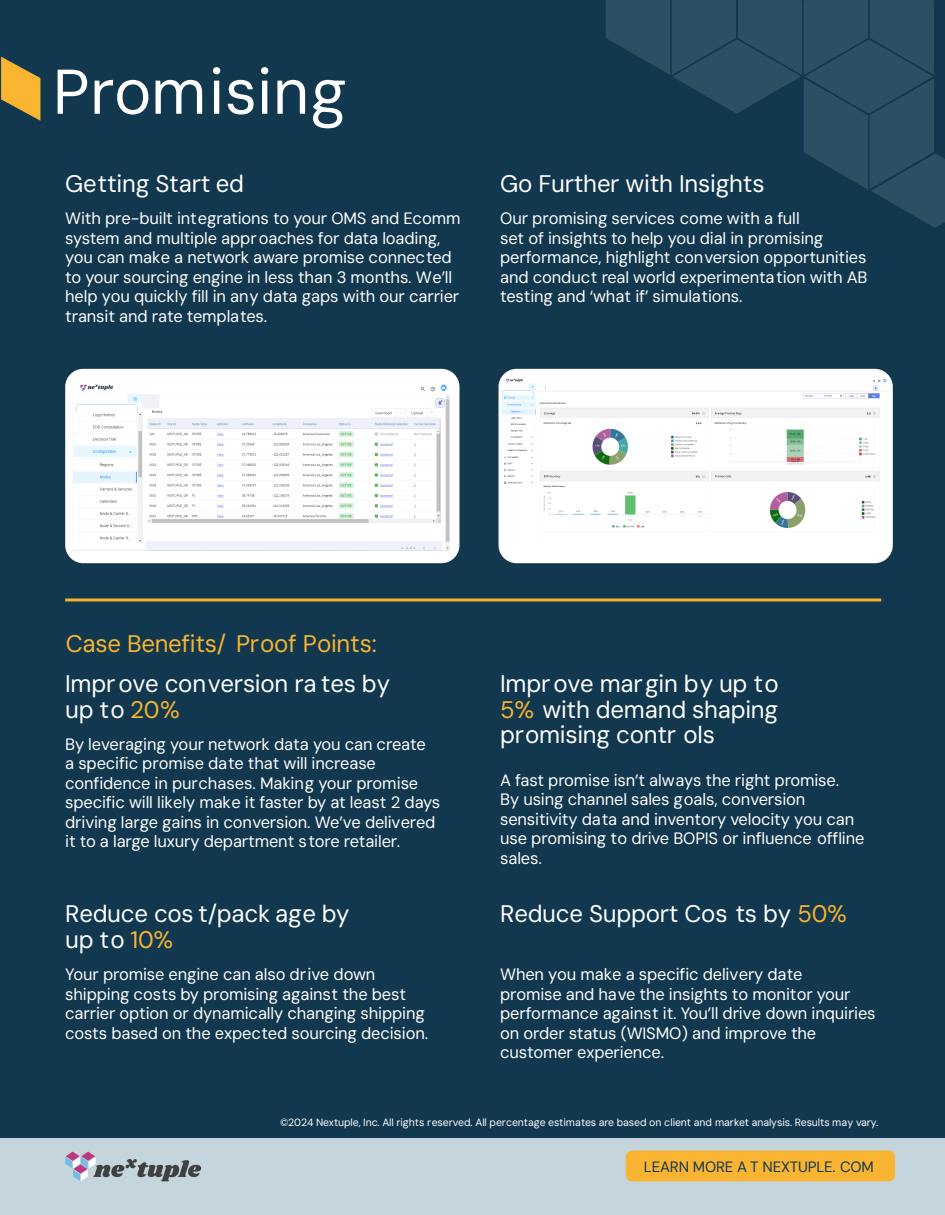
<style>
.page{position:relative;width:945px;height:1215px;background:#fff}
.page>*{position:absolute;margin:0;border:0;box-sizing:border-box;transform-origin:0 0}
.t1{font:63px "DM Sans 9 pt";letter-spacing:.01em;color:#fff}
.t2{font:24px/25.5px "DM Sans 9 pt";letter-spacing:-.01em;color:#fff}
.All_Caps{font:24px "DM Sans 9 pt";letter-spacing:-.01em;color:#f9b432}
.Body_2{font:16.5px/19.5px "DM Sans 9 pt";letter-spacing:-.01em;color:#fff}
.t3{font:15px "DM Sans 9 pt";letter-spacing:-.01em;color:#11384e}
.Body_2-2{font:10.5px "DM Sans 9 pt";letter-spacing:-.01em;color:#fff}
.s1{color:#f9b432}
</style>
<div class="page">
<div style="left:918px;top:0;width:27px;height:1215px;background:#11384e"></div>
<div style="left:0;top:0;width:933px;height:1215px;background:#11384e"></div>
<svg style="left:606px;top:0;width:339px;height:228px"></svg>
<svg style="left:1px;top:57px;width:39px;height:64px"></svg>
<div style="left:0;top:1138px;width:933px;height:77px;background:#c4d5dd"></div>
<svg style="left:65px;top:1152px;width:136px;height:29px"></svg>
<div style="left:65px;top:369px;width:394px;height:194px;background:#fff;border-radius:18px"></div>
<div style="left:499px;top:369px;width:394px;height:194px;background:#fff;border-radius:18px"></div>
<hr style="left:65px;top:598px;width:816px;height:3px;background:#f9b432">
<img style="left:73px;top:384px;width:377px;height:167px">
<img style="left:503px;top:378px;width:384px;height:151px">
<div style="left:918px;top:1138px;width:27px;height:77px;background:#c4d5dd"></div>
<div style="left:626px;top:1150px;width:269px;height:31px;background:#f9b432;border-radius:6px"></div>
<h1 class="t1" style="left:53px;top:53px;width:295px">Promising</h1>
<h3 class="t2" style="left:65px;top:171px;width:180px">Getting Start ed</h3>
<p class="Body_2" style="left:65px;top:209px;width:397px">With pre-built integrations to your OMS and Ecomm system and multiple approaches for data loading, you can make a network aware promise connected to your sourcing engine in less than 3 months. We’ll help you quickly fill in any data gaps with our carrier transit and rate templates.</p>
<h3 class="t2" style="left:500px;top:171px;width:266px">Go Further with Insights</h3>
<p class="Body_2" style="left:500px;top:209px;width:369px">Our promising services come with a full<br>set of insights to help you dial in promising performance, highlight conversion opportunities and conduct real world experimentation with AB testing and ‘what if’ simulations.</p>
<p class="All_Caps" style="left:66px;top:628px;width:312px">Case Benefits/ Proof Points:</p>
<h3 class="t2" style="left:65px;top:671px;width:327px">Improve conversion ra tes by up to <span class="s1">20%</span></h3>
<p class="Body_2" style="left:65px;top:734px;width:377px">By leveraging your network data you can create<br>a specific promise date that will increase confidence in purchases. Making your promise specific will likely make it faster by at least 2 days driving large gains in conversion. We’ve delivered it to a large luxury department store retailer.</p>
<h3 class="t2" style="left:65px;top:901px;width:286px">Reduce cos t/pack age by</h3>
<h3 class="t2" style="left:65px;top:927px;width:110px">up to <span class="s1">10%</span></h3>
<p class="Body_2" style="left:65px;top:964px;width:364px">Your promise engine can also drive down shipping costs by promising against the best carrier option or dynamically changing shipping costs based on the expected sourcing decision.</p>
<h3 class="t2" style="left:500px;top:671px;width:280px">Improve margin by up to</h3>
<h3 class="t2" style="left:500px;top:696px;width:280px"><span class="s1">5%</span> with demand shaping promising contr ols</h3>
<p class="Body_2" style="left:500px;top:770px;width:366px">A fast promise isn’t always the right promise.<br>By using channel sales goals, conversion sensitivity data and inventory velocity you can use promising to drive BOPIS or influence offline sales.</p>
<h3 class="t2" style="left:500px;top:901px;width:348px">Reduce Support Cos ts by <span class="s1">50%</span></h3>
<p class="Body_2" style="left:500px;top:964px;width:377px">When you make a specific delivery date<br>promise and have the insights to monitor your performance against it. You’ll drive down inquiries on order status (WISMO) and improve the customer experience.</p>
<p class="Body_2-2" style="left:280px;top:1115px;width:600px">©2024 Nextuple, Inc. All rights reserved. All percentage estimates are based on client and market analysis. Results may vary.</p>
<p class="t3" style="left:644px;top:1157px;width:231px">LEARN MORE A T NEXTUPLE. COM</p>
</div>
